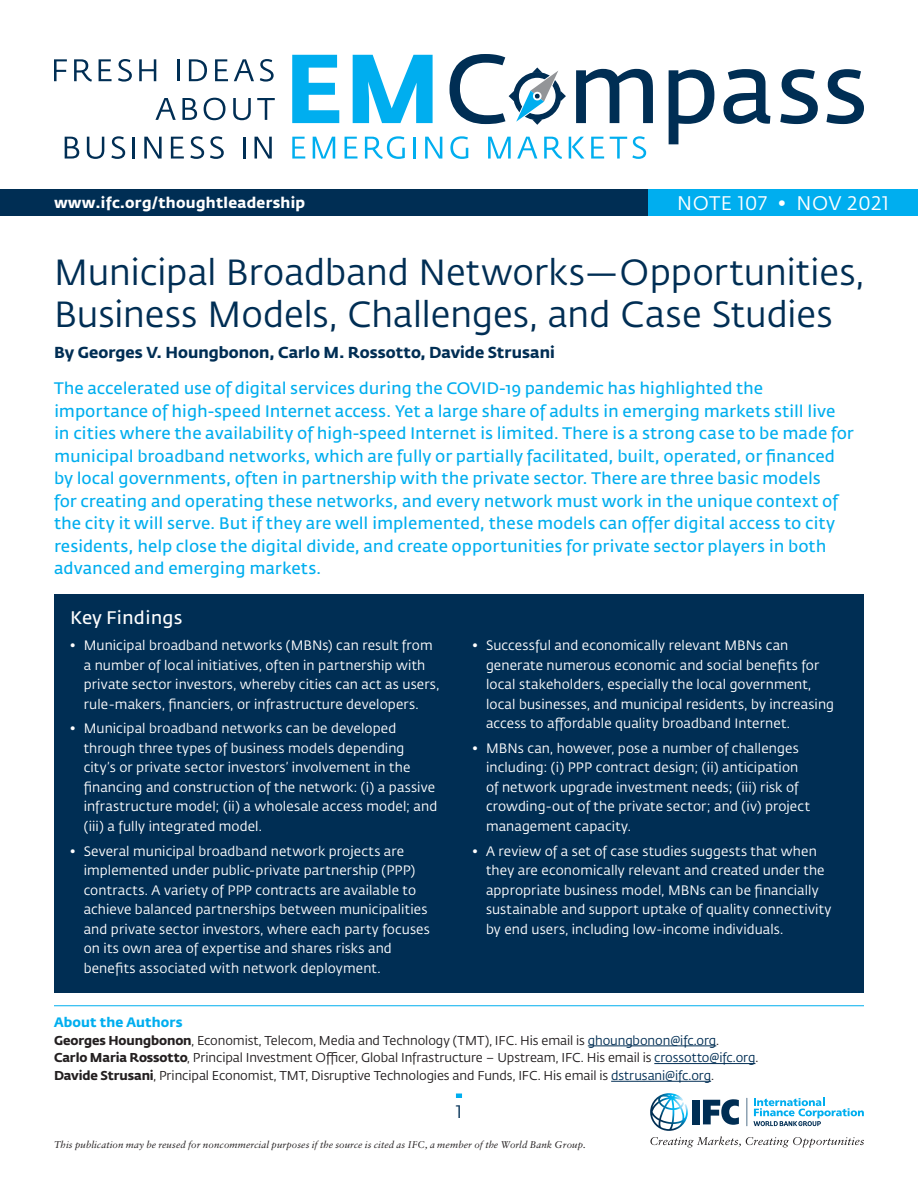
<style>
.page{position:relative;width:918px;height:1188px;background:#fff}
.page>*{position:absolute;margin:0;border:0;box-sizing:border-box;transform-origin:0 0}
.Note_Head{font:36px/42px "Fedra Sans Std";color:#002e54}
.t1{font:19.5px "Fedra Sans Std";letter-spacing:.02em;color:#fff}
.Box_Header{font:18px "Fedra Sans";color:#fff}
.t2{font:18px "Fedra Sans Std";color:#002e54}
.Blue_Opening_Para{font:16.5px/22.5px "Fedra Sans";letter-spacing:-.005em;color:#00aeef}
.byline{font:700 15.75px "Fedra Sans Std";letter-spacing:.005em;color:#002e54}
.t3{font:700 15px "Fedra Sans Std";letter-spacing:.02em;color:#fff}
.Box_White_Copy{font:13.5px/19.5px "Fedra Sans Std";letter-spacing:.01em;color:#fff}
.H1_-_Blue_Subhead{font:700 13.5px "Fedra Sans Std";letter-spacing:.01em;color:#00aeef}
.About_-_Acknowledgme{font:12.75px "Fedra Sans Std";letter-spacing:-.005em;color:#231f20}
.t4{font:italic 9.75px "Sabon LT Std";letter-spacing:.01em;color:#231f20}
.s1{font-weight:700}
.s2{color:#002e54}
</style>
<div class="page">
<svg style="left:650px;top:1093px;width:214px;height:55px"></svg>
<svg style="left:456px;top:1094px;width:6px;height:4px"></svg>
<svg style="left:292px;top:55px;width:47px;height:68px"></svg>
<svg style="left:353px;top:55px;width:80px;height:68px"></svg>
<svg style="left:292px;top:137px;width:13px;height:22px"></svg>
<svg style="left:313px;top:137px;width:22px;height:22px"></svg>
<svg style="left:345px;top:137px;width:13px;height:22px"></svg>
<svg style="left:365px;top:136px;width:40px;height:23px"></svg>
<hr style="left:413px;top:137px;width:3px;height:22px;background:#00aeef">
<svg style="left:425px;top:137px;width:17px;height:22px"></svg>
<svg style="left:450px;top:136px;width:18px;height:23px"></svg>
<svg style="left:488px;top:137px;width:23px;height:22px"></svg>
<svg style="left:517px;top:137px;width:20px;height:22px"></svg>
<svg style="left:544px;top:137px;width:18px;height:22px"></svg>
<svg style="left:569px;top:137px;width:16px;height:22px"></svg>
<svg style="left:591px;top:137px;width:13px;height:22px"></svg>
<svg style="left:610px;top:136px;width:36px;height:23px"></svg>
<svg style="left:54px;top:59px;width:13px;height:22px"></svg>
<svg style="left:74px;top:59px;width:18px;height:23px"></svg>
<svg style="left:99px;top:59px;width:13px;height:22px"></svg>
<svg style="left:118px;top:59px;width:14px;height:23px"></svg>
<svg style="left:139px;top:59px;width:17px;height:22px"></svg>
<hr style="left:177px;top:59px;width:3px;height:22px;background:#002e54">
<svg style="left:189px;top:59px;width:18px;height:22px"></svg>
<svg style="left:215px;top:59px;width:13px;height:22px"></svg>
<svg style="left:234px;top:59px;width:20px;height:22px"></svg>
<svg style="left:260px;top:59px;width:14px;height:23px"></svg>
<svg style="left:155px;top:98px;width:21px;height:22px"></svg>
<svg style="left:182px;top:98px;width:15px;height:22px"></svg>
<svg style="left:204px;top:98px;width:21px;height:22px"></svg>
<svg style="left:233px;top:98px;width:18px;height:22px"></svg>
<svg style="left:257px;top:98px;width:18px;height:22px"></svg>
<svg style="left:65px;top:137px;width:14px;height:22px"></svg>
<svg style="left:87px;top:137px;width:17px;height:22px"></svg>
<svg style="left:111px;top:136px;width:14px;height:23px"></svg>
<hr style="left:133px;top:137px;width:2px;height:22px;background:#002e54">
<svg style="left:144px;top:137px;width:18px;height:22px"></svg>
<svg style="left:171px;top:137px;width:13px;height:22px"></svg>
<svg style="left:190px;top:136px;width:14px;height:23px"></svg>
<svg style="left:210px;top:136px;width:14px;height:23px"></svg>
<hr style="left:243px;top:137px;width:2px;height:22px;background:#002e54">
<svg style="left:255px;top:137px;width:17px;height:22px"></svg>
<svg style="left:576px;top:69px;width:77px;height:54px"></svg>
<svg style="left:669px;top:70px;width:45px;height:74px"></svg>
<svg style="left:723px;top:69px;width:47px;height:55px"></svg>
<svg style="left:780px;top:69px;width:38px;height:55px"></svg>
<svg style="left:827px;top:69px;width:37px;height:55px"></svg>
<svg style="left:450px;top:54px;width:116px;height:71px"></svg>
<div style="left:0;top:189px;width:918px;height:27px;background:#00aeef"></div>
<div style="left:0;top:189px;width:648px;height:27px;background:#002e54"></div>
<hr style="left:588px;top:1046px;width:128px;height:1px;background:#002e54">
<hr style="left:654px;top:1063px;width:101px;height:1px;background:#002e54">
<hr style="left:611px;top:1081px;width:100px;height:1px;background:#002e54">
<hr style="left:54px;top:1005px;width:810px;height:1px;background:#00aeef">
<div style="left:54px;top:594px;width:810px;height:398px;background:#002e54"></div>
<p class="t3" style="left:54px;top:193px;width:253px">www.ifc.org/thoughtleadership</p>
<p class="t1" style="left:677px;top:192px;width:213px">NOTE 107 • NOV 2021</p>
<p class="Note_Head" style="left:54px;top:252px;width:812px">Municipal Broadband Networks—Opportunities,<br>Business Models, Challenges, and Case Studies</p>
<p class="byline" style="left:54px;top:342px;width:502px">By Georges V. Houngbonon, Carlo M. Rossotto, Davide Strusani</p>
<p class="Blue_Opening_Para" style="left:54px;top:377px;width:801px">The accelerated use of digital services during the COVID-19 pandemic has highlighted the importance of high-speed Internet access. Yet a large share of adults in emerging markets still live in cities where the availability of high-speed Internet is limited. There is a strong case to be made for municipal broadband networks, which are fully or partially facilitated, built, operated, or financed by local governments, often in partnership with the private sector. There are three basic models<br>for creating and operating these networks, and every network must work in the unique context of the city it will serve. But if they are well implemented, these models can offer digital access to city residents, help close the digital divide, and create opportunities for private sector players in both advanced and emerging markets.</p>
<p class="Box_Header" style="left:70px;top:608px;width:114px">Key Findings</p>
<p class="Box_White_Copy" style="left:84px;top:636px;width:357px;text-indent:-14px">• Municipal broadband networks (MBNs) can result from a number of local initiatives, often in partnership with private sector investors, whereby cities can act as users, rule-makers, financiers, or infrastructure developers.</p>
<p class="Box_White_Copy" style="left:84px;top:719px;width:355px;text-indent:-14px">• Municipal broadband networks can be developed through three types of business models depending city’s or private sector investors’ involvement in the financing and construction of the network: (i) a passive infrastructure model; (ii) a wholesale access model; and (iii) a fully integrated model.</p>
<p class="Box_White_Copy" style="left:84px;top:842px;width:348px;text-indent:-14px">• Several municipal broadband network projects are implemented under public-private partnership (PPP) contracts. A variety of PPP contracts are available to achieve balanced partnerships between municipalities and private sector investors, where each party focuses on its own area of expertise and shares risks and benefits associated with network deployment.</p>
<p class="Box_White_Copy" style="left:486px;top:636px;width:350px;text-indent:-14px">• Successful and economically relevant MBNs can generate numerous economic and social benefits for local stakeholders, especially the local government, local businesses, and municipal residents, by increasing access to affordable quality broadband Internet.</p>
<p class="Box_White_Copy" style="left:486px;top:739px;width:326px;text-indent:-14px">• MBNs can, however, pose a number of challenges including: (i) PPP contract design; (ii) anticipation of network upgrade investment needs; (iii) risk of crowding-out of the private sector; and (iv) project management capacity.</p>
<p class="Box_White_Copy" style="left:486px;top:842px;width:347px;text-indent:-14px">• A review of a set of case studies suggests that when they are economically relevant and created under the appropriate business model, MBNs can be financially sustainable and support uptake of quality connectivity by end users, including low-income individuals.</p>
<p class="H1_-_Blue_Subhead" style="left:54px;top:1013px;width:130px">About the Authors</p>
<p class="About_-_Acknowledgme" style="left:54px;top:1032px;width:667px"><span class="s1">Georges Houngbonon</span>, Economist, Telecom, Media and Technology (TMT), IFC. His email is <span class="s2">ghoungbonon@ifc.org</span>.</p>
<p class="About_-_Acknowledgme" style="left:54px;top:1050px;width:706px"><span class="s1">Carlo Maria Rossotto</span>, Principal Investment Officer, Global Infrastructure – Upstream, IFC. His email is <span class="s2">crossotto@ifc.org</span>.</p>
<p class="About_-_Acknowledgme" style="left:54px;top:1068px;width:662px"><span class="s1">Davide Strusani</span>, Principal Economist, TMT, Disruptive Technologies and Funds, IFC. His email is <span class="s2">dstrusani@ifc.org</span>.</p>
<h3 class="t2" style="left:456px;top:1101px;width:8px">1</h3>
<p class="t4" style="left:54px;top:1138px;width:533px">This publication may be reused for noncommercial purposes if the source is cited as IFC, a member of the World Bank Group.</p>
</div>
